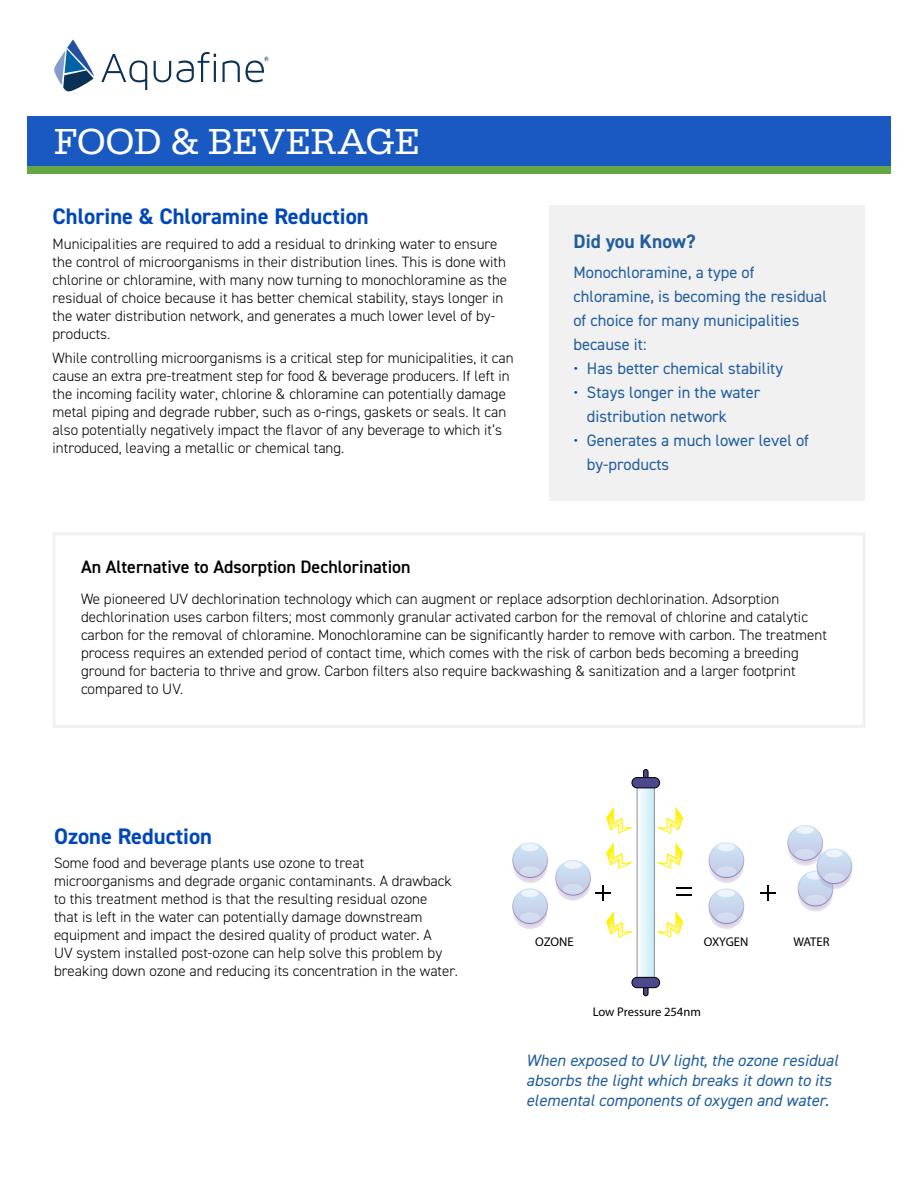
<style>
.page{position:relative;width:918px;height:1188px;background:#fff}
.page>*{position:absolute;margin:0;border:0;box-sizing:border-box;transform-origin:0 0}
.t1{font:37.5px "Serifa";color:#fff}
.H2___Heading_DIN_2014{font:700 22.5px "DIN2014";color:#0047ba}
.P___Subhead_DIN_2014_blue_Bold{font:700 19.5px "DIN2014";color:#215e9e}
.P___Subhead_DIN_2015{font:600 18px "DIN2014";color:#000}
.P___Callout_DIN_2014{font:16.5px/24px "DIN2014";color:#215e9e}
.P___Caption_DIN_2014{font:italic 16.5px/19.8px "DIN2014";color:#215e9e}
.P___Body_10_pt_DIN_2014{font:300 15px/18px "DIN2014";color:#000}
.t2{font:12.6px "Myriad Pro";color:#000}
.s1{color:#0047ba}
</style>
<div class="page">
<div style="left:52px;top:532px;width:814px;height:196px;border:3px solid #f1f1f2"></div>
<div style="left:550px;top:205px;width:315px;height:296px;background:#f1f1f2"></div>
<div style="left:27px;top:116px;width:864px;height:54px;background:#1a59c1"></div>
<div style="left:27px;top:167px;width:864px;height:7px;background:#62a744"></div>
<svg style="left:101px;top:54px;width:46px;height:36px"></svg>
<svg style="left:154px;top:52px;width:62px;height:30px"></svg>
<svg style="left:54px;top:39px;width:40px;height:53px"></svg>
<svg style="left:223px;top:57px;width:46px;height:25px"></svg>
<svg style="left:640px;top:789px;width:13px;height:187px"></svg>
<div style="left:637px;top:787px;width:18px;height:191px;border:1px solid #939598"></div>
<hr style="left:644px;top:770px;width:4px;height:12px;background:#4b488d;border-radius:2px">
<div style="left:643px;top:769px;width:5px;height:13px;border:1px solid #000;border-radius:2px"></div>
<svg style="left:658px;top:807px;width:25px;height:27px"></svg>
<svg style="left:658px;top:842px;width:25px;height:27px"></svg>
<svg style="left:658px;top:911px;width:25px;height:27px"></svg>
<svg style="left:606px;top:807px;width:25px;height:27px"></svg>
<svg style="left:606px;top:842px;width:25px;height:27px"></svg>
<svg style="left:606px;top:911px;width:25px;height:27px"></svg>
<svg style="left:513px;top:848px;width:34px;height:35px"></svg>
<div style="left:513px;top:843px;width:34px;height:35px;background:#c8d7ed;border-radius:17px"></div>
<div style="left:513px;top:843px;width:35px;height:35px;border:1px solid #fff;border-radius:50%"></div>
<svg style="left:520px;top:867px;width:20px;height:10px"></svg>
<div style="left:521px;top:844px;width:18px;height:7px;background:#edf3fa;border-radius:50%"></div>
<svg style="left:556px;top:866px;width:34px;height:35px"></svg>
<div style="left:556px;top:860px;width:34px;height:35px;background:#c8d7ed;border-radius:17px"></div>
<div style="left:555px;top:860px;width:36px;height:35px;border:1px solid #fff;border-radius:50%"></div>
<svg style="left:563px;top:884px;width:20px;height:10px"></svg>
<div style="left:564px;top:861px;width:17px;height:8px;background:#edf3fa;border-radius:50%"></div>
<svg style="left:513px;top:894px;width:34px;height:35px"></svg>
<div style="left:513px;top:889px;width:34px;height:35px;background:#c8d7ed;border-radius:17px"></div>
<div style="left:513px;top:889px;width:35px;height:35px;border:1px solid #fff;border-radius:50%"></div>
<svg style="left:520px;top:913px;width:20px;height:10px"></svg>
<div style="left:521px;top:890px;width:18px;height:7px;background:#edf3fa;border-radius:50%"></div>
<svg style="left:709px;top:848px;width:35px;height:35px"></svg>
<div style="left:709px;top:843px;width:35px;height:35px;background:#c8d7ed;border-radius:17px"></div>
<div style="left:709px;top:843px;width:35px;height:35px;border:1px solid #fff;border-radius:50%"></div>
<svg style="left:716px;top:867px;width:21px;height:10px"></svg>
<div style="left:717px;top:844px;width:18px;height:7px;background:#edf3fa;border-radius:50%"></div>
<svg style="left:788px;top:831px;width:35px;height:35px"></svg>
<div style="left:788px;top:825px;width:35px;height:35px;background:#c8d8ee;border-radius:17px"></div>
<div style="left:788px;top:825px;width:35px;height:35px;border:1px solid #fff;border-radius:50%"></div>
<svg style="left:795px;top:849px;width:20px;height:10px"></svg>
<div style="left:796px;top:826px;width:18px;height:8px;background:#edf3fa;border-radius:50%"></div>
<svg style="left:798px;top:877px;width:35px;height:35px"></svg>
<div style="left:798px;top:871px;width:35px;height:35px;background:#c8d6ec;border-radius:17px"></div>
<div style="left:798px;top:871px;width:35px;height:35px;border:1px solid #fff;border-radius:50%"></div>
<svg style="left:805px;top:895px;width:21px;height:10px"></svg>
<div style="left:807px;top:872px;width:17px;height:8px;background:#edf3fa;border-radius:50%"></div>
<svg style="left:709px;top:894px;width:35px;height:35px"></svg>
<div style="left:709px;top:889px;width:35px;height:35px;background:#c8d7ed;border-radius:17px"></div>
<div style="left:709px;top:889px;width:35px;height:35px;border:1px solid #fff;border-radius:50%"></div>
<svg style="left:716px;top:913px;width:21px;height:10px"></svg>
<div style="left:717px;top:890px;width:18px;height:7px;background:#edf3fa;border-radius:50%"></div>
<div style="left:632px;top:778px;width:28px;height:10px;background:#4b488d;border-radius:5px"></div>
<div style="left:632px;top:777px;width:28px;height:11px;border:1px solid #000;border-radius:5px"></div>
<div style="left:643px;top:983px;width:5px;height:13px;border:1px solid #000;border-radius:2px"></div>
<div style="left:632px;top:977px;width:28px;height:11px;background:#4b488d;border-radius:5px"></div>
<div style="left:632px;top:977px;width:28px;height:11px;border:1px solid #000;border-radius:5px"></div>
<svg style="left:817px;top:854px;width:35px;height:35px"></svg>
<div style="left:817px;top:849px;width:35px;height:35px;background:#c8d7ed;border-radius:17px"></div>
<div style="left:817px;top:849px;width:35px;height:35px;border:1px solid #fff;border-radius:50%"></div>
<svg style="left:824px;top:873px;width:21px;height:10px"></svg>
<div style="left:825px;top:850px;width:18px;height:7px;background:#edf3fa;border-radius:50%"></div>
<svg style="left:595px;top:885px;width:16px;height:15px"></svg>
<svg style="left:761px;top:885px;width:15px;height:15px"></svg>
<svg style="left:676px;top:888px;width:16px;height:8px"></svg>
<h1 class="t1" style="left:54px;top:121px;width:367px">FOOD &amp; BEVERAGE</h1>
<h2 class="H2___Heading_DIN_2014" style="left:52px;top:201px;width:318px">Chlorine &amp; Chloramine Reduction</h2>
<p class="P___Body_10_pt_DIN_2014" style="left:52px;top:235px;width:456px">Municipalities are required to add a residual to drinking water to ensure the control of microorganisms in their distribution lines. This is done with chlorine or chloramine, with many now turning to monochloramine as the residual of choice because it has better chemical stability, stays longer in the water distribution network, and generates a much lower level of by&shy;products.</p>
<p class="P___Body_10_pt_DIN_2014" style="left:52px;top:349px;width:463px">While controlling microorganisms is a critical step for municipalities, it can cause an extra pre-treatment step for food &amp; beverage producers. If left in the incoming facility water, chlorine &amp; chloramine can potentially damage metal piping and degrade rubber, such as o-rings, gaskets or seals. It can also potentially negatively impact the flavor of any beverage to which it’s introduced, leaving a metallic or chemical tang.</p>
<p class="P___Subhead_DIN_2014_blue_Bold" style="left:573px;top:228px;width:124px">Did you Know?</p>
<p class="P___Callout_DIN_2014" style="left:573px;top:260px;width:255px">Monochloramine, a type of chloramine, is becoming the residual of choice for many municipalities because it:</p>
<p class="P___Callout_DIN_2014" style="left:573px;top:356px;width:211px"><span class="s1">•</span> Has better chemical stability</p>
<p class="P___Callout_DIN_2014" style="left:587px;top:380px;width:175px;text-indent:-14px"><span class="s1">•</span> Stays longer in the water distribution network</p>
<p class="P___Callout_DIN_2014" style="left:587px;top:428px;width:224px;text-indent:-14px"><span class="s1">•</span> Generates a much lower level of by-products</p>
<p class="P___Subhead_DIN_2015" style="left:81px;top:554px;width:331px">An Alternative to Adsorption Dechlorination</p>
<p class="P___Body_10_pt_DIN_2014" style="left:81px;top:590px;width:747px">We pioneered UV dechlorination technology which can augment or replace adsorption dechlorination. Adsorption dechlorination uses carbon filters; most commonly granular activated carbon for the removal of chlorine and catalytic carbon for the removal of chloramine. Monochloramine can be significantly harder to remove with carbon. The treatment process requires an extended period of contact time, which comes with the risk of carbon beds becoming a breeding ground for bacteria to thrive and grow. Carbon filters also require backwashing &amp; sanitization and a larger footprint compared to UV.</p>
<h2 class="H2___Heading_DIN_2014" style="left:54px;top:821px;width:160px">Ozone Reduction</h2>
<p class="P___Body_10_pt_DIN_2014" style="left:54px;top:854px;width:406px">Some food and beverage plants use ozone to treat microorganisms and degrade organic contaminants. A drawback to this treatment method is that the resulting residual ozone<br>that is left in the water can potentially damage downstream equipment and impact the desired quality of product water. A<br>UV system installed post-ozone can help solve this problem by breaking down ozone and reducing its concentration in the water.</p>
<p class="t2" style="left:535px;top:934px;width:40px">OZONE</p>
<p class="t2" style="left:704px;top:934px;width:46px">OXYGEN</p>
<p class="t2" style="left:794px;top:934px;width:37px">WATER</p>
<p class="t2" style="left:593px;top:1004px;width:110px">Low Pressure 254nm</p>
<p class="P___Caption_DIN_2014" style="left:526px;top:1051px;width:313px">When exposed to UV light, the ozone residual absorbs the light which breaks it down to its elemental components of oxygen and water.</p>
</div>
